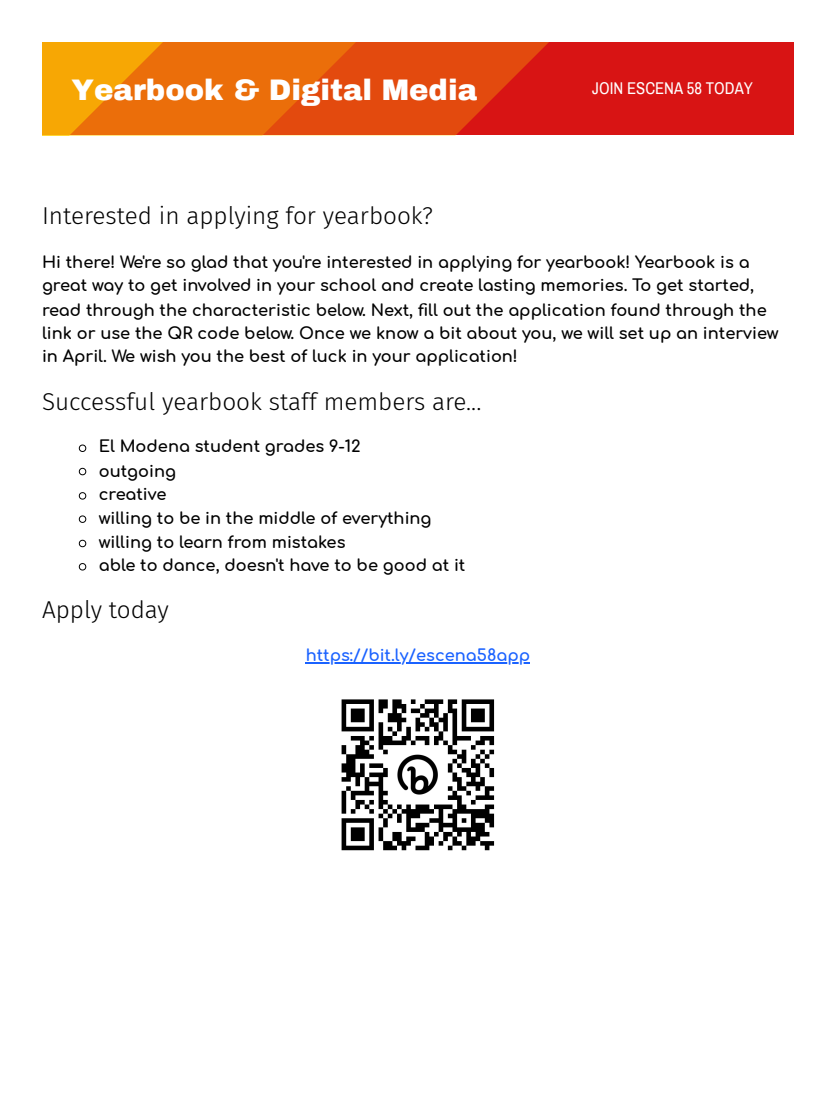
<style>
.page{position:relative;width:836px;height:1103px;background:#fff}
.page>*{position:absolute;margin:0;border:0;box-sizing:border-box;transform-origin:0 0}
.t1{font:900 29.1px "Archivo";color:#fff}
.t2{font:300 24.3px "Fira Sans";color:#000}
.t3{font:16.65px "Archivo Narrow";color:#fff}
.t4{font:700 16.2px/23.5px "Comfortaa";color:#000}
.t5{font:700 16.2px "Comfortaa";color:#1a62ff}
</style>
<div class="page">
<hr style="left:306px;top:662px;width:224px;height:1px;background:#1a62ff">
<div style="left:42px;top:42px;width:751px;height:93px;background:#d81414"></div>
<svg style="left:385px;top:42px;width:164px;height:93px;fill:#e34a0e"></svg>
<svg style="left:42px;top:42px;width:343px;height:93px;background:#ec7309"></svg>
<svg style="left:79px;top:444px;width:7px;height:8px"></svg>
<svg style="left:79px;top:468px;width:7px;height:7px"></svg>
<svg style="left:79px;top:492px;width:7px;height:8px"></svg>
<svg style="left:79px;top:515px;width:7px;height:8px"></svg>
<svg style="left:79px;top:539px;width:7px;height:8px"></svg>
<svg style="left:79px;top:563px;width:7px;height:8px"></svg>
<img style="left:341px;top:699px;width:154px;height:152px">
<p class="t1" style="left:72px;top:74px;width:407px">Yearbook &amp; Digital Media</p>
<p class="t3" style="left:592px;top:79px;width:162px">JOIN ESCENA 58 TODAY</p>
<p class="t2" style="left:42px;top:202px;width:392px">Interested in applying for yearbook?</p>
<p class="t4" style="left:42px;top:251px;width:738px">Hi there! We're so glad that you're interested in applying for yearbook! Yearbook is a great way to get involved in your school and create lasting memories. To get started, read through the characteristic below. Next, fill out the application found through the link or use the QR code below. Once we know a bit about you, we will set up an interview in April. We wish you the best of luck in your application!</p>
<p class="t2" style="left:42px;top:387px;width:441px">Successful yearbook staff members are...</p>
<p class="t4" style="left:99px;top:435px;width:263px">El Modena student grades 9-12</p>
<p class="t4" style="left:99px;top:459px;width:79px">outgoing</p>
<p class="t4" style="left:99px;top:483px;width:69px">creative</p>
<p class="t4" style="left:99px;top:507px;width:334px">willing to be in the middle of everything</p>
<p class="t4" style="left:99px;top:530px;width:248px">willing to learn from mistakes</p>
<p class="t4" style="left:99px;top:554px;width:368px">able to dance, doesn't have to be good at it</p>
<p class="t2" style="left:42px;top:596px;width:128px">Apply today</p>
<p class="t5" style="left:306px;top:647px;width:226px">https://bit.ly/escena58app</p>
</div>
